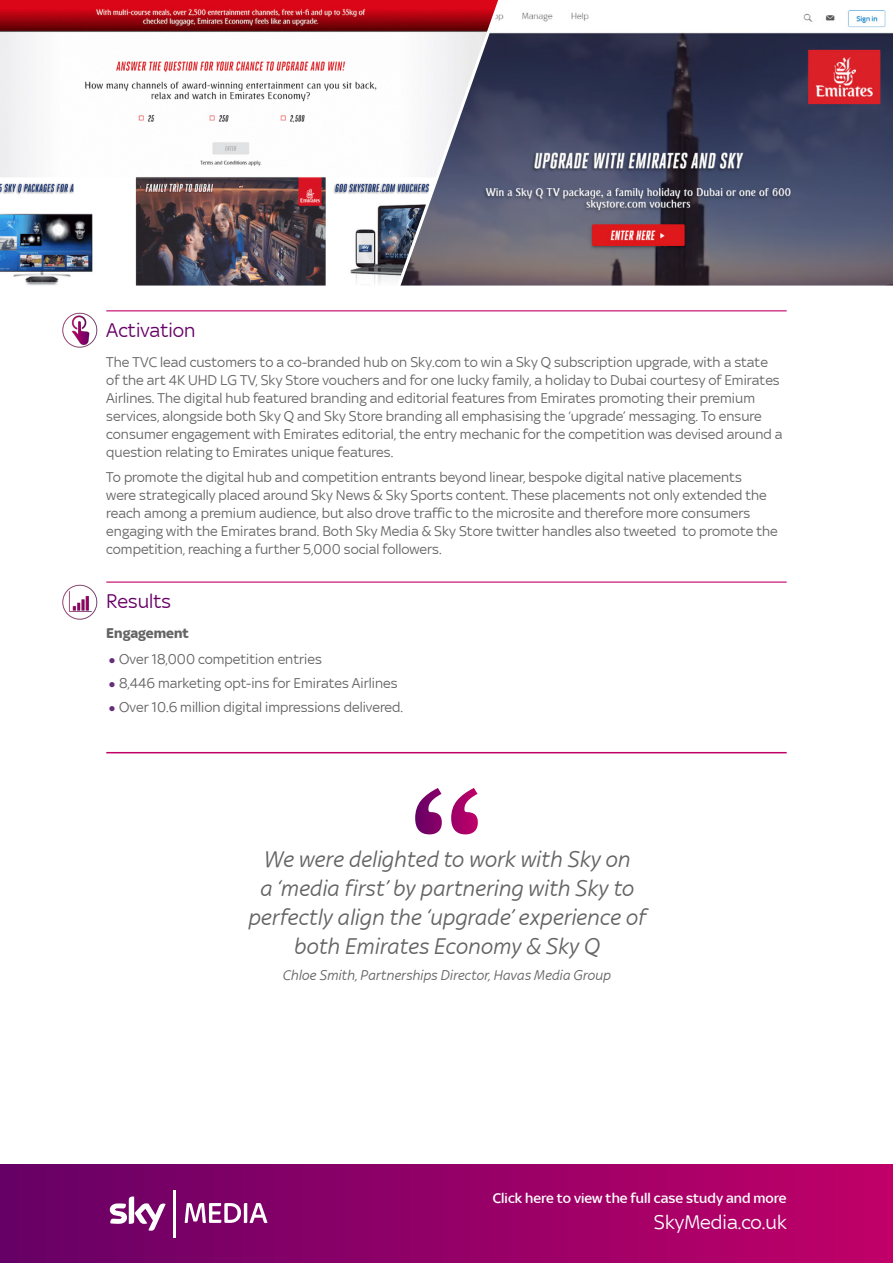
<style>
.page{position:relative;width:893px;height:1263px;background:#fff}
.page>*{position:absolute;margin:0;border:0;box-sizing:border-box;transform-origin:0 0}
.t1{font:italic 24px/28.8px "Sky Text";color:#646465;text-align:center}
.heading2{font:21px "Sky Text";color:#606}
._14_16pt{font:21px "Sky Text";color:#fff}
.body_9_11___9pt{font:15px/18px "Sky Text";color:#646465}
.body_9_11___9pt-2{font:italic 15px "Sky Text";color:#646465}
._14_16pt-2{font:500 15px "Sky Text";color:#fff}
.body_9_11___9pt-3{font:700 15px "Sky Text";color:#646465}
.s1{font-family:"Arial";font-size:12px;color:#642e7d}
</style>
<div class="page">
<img style="left:508px;top:10px;width:385px;height:276px">
<img style="left:0;top:0;width:393px;height:286px">
<hr style="left:106px;top:310px;width:681px;height:1px;background:#c10068">
<hr style="left:106px;top:581px;width:681px;height:2px;background:#c10068">
<img style="left:62px;top:584px;width:36px;height:36px">
<div style="left:0;top:1164px;width:893px;height:99px;background:linear-gradient(to right,#606,#c00068)"></div>
<hr style="left:173px;top:1190px;width:3px;height:47px;background:#fff">
<svg style="left:110px;top:1196px;width:56px;height:35px"></svg>
<svg style="left:185px;top:1203px;width:83px;height:20px"></svg>
<svg style="left:415px;top:788px;width:63px;height:46px"></svg>
<svg style="left:393px;top:0;width:115px;height:286px"></svg>
<hr style="left:106px;top:752px;width:681px;height:1px;background:#c10068">
<img style="left:62px;top:312px;width:36px;height:36px">
<p class="heading2" style="left:106px;top:318px;width:91px">Activation</p>
<p class="body_9_11___9pt" style="left:106px;top:353px;width:678px">The TVC lead customers to a co-branded hub on Sky.com to win a Sky Q subscription upgrade, with a state of the art 4K UHD LG TV, Sky Store vouchers and for one lucky family, a holiday to Dubai courtesy of Emirates Airlines. The digital hub featured branding and editorial features from Emirates promoting their premium services, alongside both Sky Q and Sky Store branding all emphasising the ‘upgrade’ messaging. To ensure consumer engagement with Emirates editorial, the entry mechanic for the competition was devised around a question relating to Emirates unique features.</p>
<p class="body_9_11___9pt" style="left:106px;top:468px;width:673px">To promote the digital hub and competition entrants beyond linear, bespoke digital native placements<br>were strategically placed around Sky News &amp; Sky Sports content. These placements not only extended the reach among a premium audience, but also drove traffic to the microsite and therefore more consumers engaging with the Emirates brand. Both Sky Media &amp; Sky Store twitter handles also tweeted to promote the competition, reaching a further 5,000 social followers.</p>
<p class="heading2" style="left:106px;top:590px;width:66px">Results</p>
<p class="body_9_11___9pt-3" style="left:106px;top:625px;width:84px">Engagement</p>
<p class="body_9_11___9pt" style="left:108px;top:650px;width:215px"><span class="s1">●</span> Over 18,000 competition entries</p>
<p class="body_9_11___9pt" style="left:108px;top:674px;width:291px"><span class="s1">●</span> 8,446 marketing opt-ins for Emirates Airlines</p>
<p class="body_9_11___9pt" style="left:108px;top:698px;width:296px"><span class="s1">●</span> Over 10.6 million digital impressions delivered.</p>
<p class="t1" style="left:248px;top:845px;width:399px">We were delighted to work with Sky on<br>a ‘media first’ by partnering with Sky to perfectly align the ‘upgrade’ experience of both Emirates Economy &amp; Sky Q</p>
<p class="body_9_11___9pt-2" style="left:282px;top:967px;width:330px">Chloe Smith, Partnerships Director, Havas Media Group</p>
<p class="_14_16pt-2" style="left:493px;top:1189px;width:295px">Click here to view the full case study and more</p>
<p class="_14_16pt" style="left:654px;top:1211px;width:134px">SkyMedia.co.uk</p>
</div>
